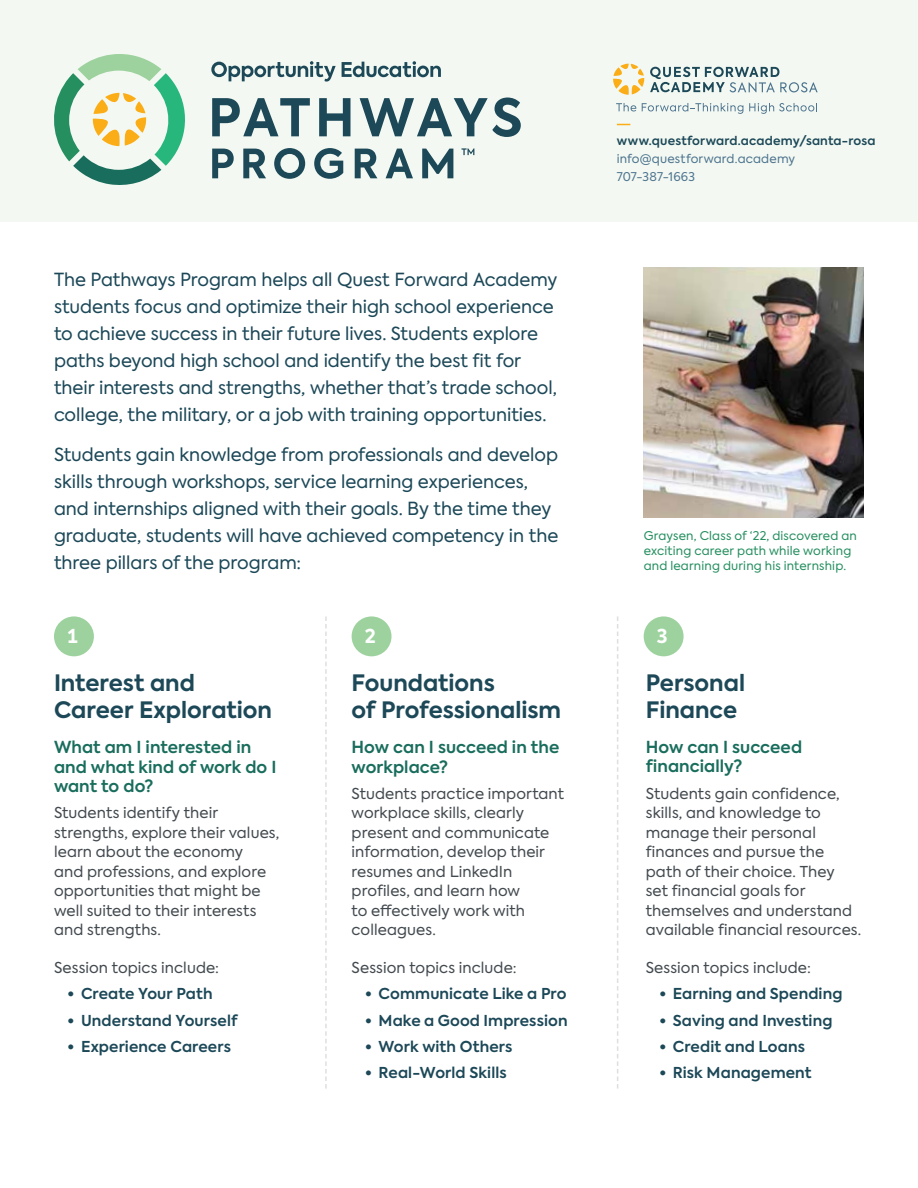
<style>
.page{position:relative;width:918px;height:1188px;background:#fff}
.page>*{position:absolute;margin:0;border:0;box-sizing:border-box;transform-origin:0 0}
.t1{font:700 22.5px/27px "Axiforma";color:#1c4858}
.t2{font:700 19.2px "Axiforma";color:#fff}
.t3{font:18px/27px "Axiforma";color:#1c4858}
.t4{font:600 16.5px/19.5px "Axiforma";letter-spacing:.005em;color:#196d5c}
.t5{font:15px/19.5px "Axiforma";letter-spacing:.005em;color:#434a4f}
.t6{font:600 15px "Axiforma";letter-spacing:.01em;color:#1c4858}
.t7{font:12px/15px "Axiforma";letter-spacing:.015em;color:#268f60}
.t8{font:12px/18px "Axiforma";letter-spacing:.015em;color:#4e748f}
.t9{font:600 12px "Axiforma";letter-spacing:.015em;color:#1c4858}
.s1{font-weight:700}
</style>
<div class="page">
<div style="left:0;top:0;width:918px;height:221px;background:#f3f9f2"></div>
<svg style="left:212px;top:149px;width:22px;height:29px"></svg>
<svg style="left:243px;top:149px;width:23px;height:29px"></svg>
<svg style="left:274px;top:148px;width:31px;height:31px"></svg>
<svg style="left:314px;top:148px;width:29px;height:31px"></svg>
<svg style="left:355px;top:149px;width:22px;height:29px"></svg>
<svg style="left:386px;top:149px;width:27px;height:29px"></svg>
<svg style="left:422px;top:149px;width:31px;height:29px"></svg>
<svg style="left:54px;top:54px;width:131px;height:131px"></svg>
<svg style="left:212px;top:98px;width:98px;height:38px"></svg>
<svg style="left:319px;top:98px;width:31px;height:38px"></svg>
<svg style="left:360px;top:98px;width:161px;height:39px"></svg>
<svg style="left:211px;top:61px;width:125px;height:21px"></svg>
<svg style="left:342px;top:61px;width:99px;height:16px"></svg>
<svg style="left:461px;top:148px;width:13px;height:7px"></svg>
<img style="left:644px;top:268px;width:220px;height:249px">
<svg style="left:325px;top:616px;width:2px;height:473px"></svg>
<svg style="left:617px;top:616px;width:1px;height:473px"></svg>
<div style="left:54px;top:616px;width:40px;height:40px;background:#9dd29e;border-radius:50%"></div>
<div style="left:352px;top:616px;width:40px;height:40px;background:#9dd29e;border-radius:50%"></div>
<div style="left:644px;top:616px;width:40px;height:40px;background:#9dd29e;border-radius:50%"></div>
<svg style="left:613px;top:64px;width:31px;height:31px"></svg>
<svg style="left:650px;top:67px;width:168px;height:25px"></svg>
<svg style="left:616px;top:103px;width:20px;height:8px"></svg>
<svg style="left:642px;top:103px;width:101px;height:11px"></svg>
<svg style="left:749px;top:103px;width:68px;height:11px"></svg>
<svg style="left:617px;top:124px;width:13px;height:1px"></svg>
<p class="t3" style="left:54px;top:266px;width:505px">The Pathways Program helps all Quest Forward Academy students focus and optimize their high school experience to achieve success in their future lives. Students explore paths beyond high school and identify the best fit for their interests and strengths, whether that’s trade school, college, the military, or a job with training opportunities.</p>
<p class="t3" style="left:54px;top:442px;width:506px">Students gain knowledge from professionals and develop skills through workshops, service learning experiences, and internships aligned with their goals. By the time they graduate, students will have achieved competency in the three pillars of the program:</p>
<p class="t9" style="left:617px;top:133px;width:260px">www.questforward.academy/santa-rosa</p>
<p class="t8" style="left:617px;top:150px;width:180px">info@questforward.academy<br>707-387-1663</p>
<p class="t7" style="left:644px;top:528px;width:215px">Graysen, Class of ‘22, discovered an exciting career path while working and learning during his internship.</p>
<p class="t2" style="left:67px;top:623px;width:13px">1</p>
<p class="t2" style="left:364px;top:623px;width:13px">2</p>
<p class="t2" style="left:657px;top:623px;width:13px">3</p>
<h1 class="t1" style="left:54px;top:670px;width:220px">Interest and<br>Career Exploration</h1>
<p class="t4" style="left:54px;top:738px;width:224px">What am I interested in and what kind of work do I want to do?</p>
<p class="t5" style="left:54px;top:803px;width:227px">Students identify their strengths, explore their values, learn about the economy<br>and professions, and explore opportunities that might be well suited to their interests and strengths.</p>
<p class="t5" style="left:54px;top:958px;width:167px">Session topics include:</p>
<p class="t6" style="left:68px;top:984px;width:147px"><span class="s1">•</span> Create Your Path</p>
<p class="t6" style="left:68px;top:1010px;width:171px"><span class="s1">•</span> Understand Yourself</p>
<p class="t6" style="left:68px;top:1036px;width:165px"><span class="s1">•</span> Experience Careers</p>
<h1 class="t1" style="left:352px;top:670px;width:211px">Foundations<br>of Professionalism</h1>
<p class="t4" style="left:352px;top:738px;width:209px">How can I succeed in the workplace?</p>
<p class="t5" style="left:352px;top:784px;width:214px">Students practice important workplace skills, clearly present and communicate information, develop their resumes and LinkedIn profiles, and learn how<br>to effectively work with colleagues.</p>
<p class="t5" style="left:352px;top:958px;width:167px">Session topics include:</p>
<p class="t6" style="left:365px;top:984px;width:203px"><span class="s1">•</span> Communicate Like a Pro</p>
<p class="t6" style="left:365px;top:1010px;width:204px"><span class="s1">•</span> Make a Good Impression</p>
<p class="t6" style="left:365px;top:1036px;width:149px"><span class="s1">•</span> Work with Others</p>
<p class="t6" style="left:365px;top:1062px;width:143px"><span class="s1">•</span> Real-World Skills</p>
<h1 class="t1" style="left:646px;top:670px;width:101px">Personal<br>Finance</h1>
<p class="t4" style="left:646px;top:737px;width:158px">How can I succeed financially?</p>
<p class="t5" style="left:646px;top:784px;width:217px">Students gain confidence, skills, and knowledge to manage their personal finances and pursue the path of their choice. They<br>set financial goals for themselves and understand available financial resources.</p>
<p class="t5" style="left:646px;top:958px;width:167px">Session topics include:</p>
<p class="t6" style="left:659px;top:984px;width:185px"><span class="s1">•</span> Earning and Spending</p>
<p class="t6" style="left:659px;top:1010px;width:175px"><span class="s1">•</span> Saving and Investing</p>
<p class="t6" style="left:659px;top:1036px;width:147px"><span class="s1">•</span> Credit and Loans</p>
<p class="t6" style="left:659px;top:1062px;width:154px"><span class="s1">•</span> Risk Management</p>
</div>
